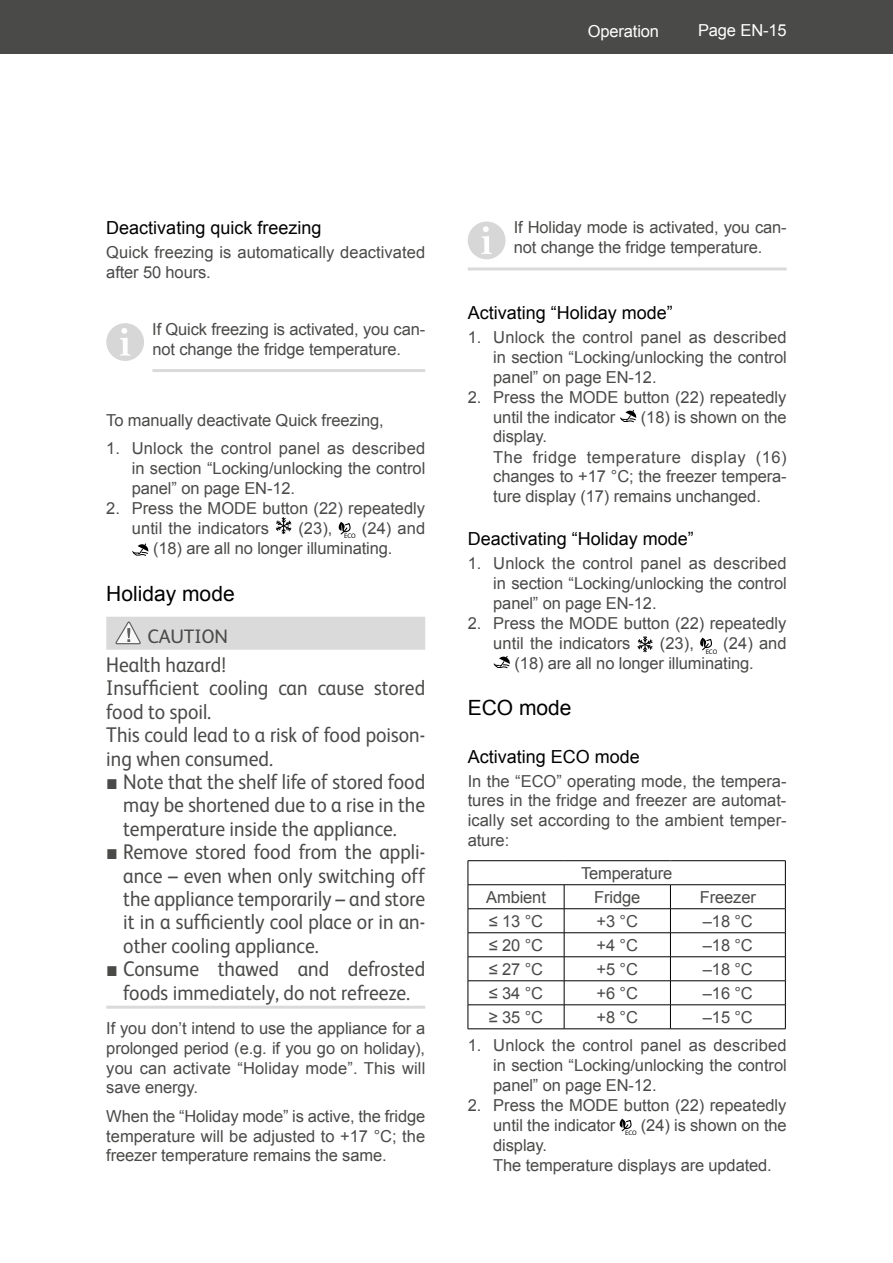
<style>
.page{position:relative;width:893px;height:1263px;background:#fff}
.page>*{position:absolute;margin:0;border:0;box-sizing:border-box;transform-origin:0 0}
.t1{font:21.3px/23.4px "FS Albert";color:#4a4a49;text-align:justify;scale:.92 1}
.t2{font:21px "Arial";color:#000}
.t3{font:19.5px "FS Albert";letter-spacing:-.005em;color:#4a4a49}
.t4{font:18px "Arial";color:#000}
.t5{font:16.5px/19.8px "Arial";letter-spacing:-.01em;color:#4a4a49}
.t6{font:16.5px "Arial";letter-spacing:-.01em;color:#fff}
.t7{font:6.6px "Myriad Pro";letter-spacing:-.01em;color:#000}
.s1{font-family:"Arial"}
</style>
<div class="page">
<div style="left:0;top:0;width:893px;height:54px;background:#4a4a49"></div>
<hr style="left:152px;top:369px;width:273px;height:3px;background:#dadada">
<div style="left:106px;top:617px;width:319px;height:33px;background:#dadada"></div>
<hr style="left:106px;top:1006px;width:319px;height:3px;background:#dadada">
<div style="left:107px;top:324px;width:36px;height:36px;background:#d7d7d7;border-radius:50%"></div>
<div style="left:106px;top:323px;width:38px;height:38px;border:2px solid #d0d0d0;border-radius:50%"></div>
<svg style="left:120px;top:328px;width:11px;height:28px"></svg>
<svg style="left:275px;top:517px;width:17px;height:17px"></svg>
<svg style="left:339px;top:522px;width:12px;height:13px"></svg>
<svg style="left:132px;top:543px;width:17px;height:13px"></svg>
<svg style="left:116px;top:621px;width:25px;height:24px"></svg>
<hr style="left:468px;top:267px;width:319px;height:3px;background:#dadada">
<div style="left:469px;top:223px;width:35px;height:35px;background:#d7d7d7;border-radius:50%"></div>
<div style="left:468px;top:222px;width:37px;height:37px;border:2px solid #d0d0d0;border-radius:50%"></div>
<svg style="left:481px;top:226px;width:11px;height:28px"></svg>
<svg style="left:620px;top:410px;width:16px;height:12px"></svg>
<svg style="left:637px;top:636px;width:16px;height:16px"></svg>
<svg style="left:700px;top:638px;width:12px;height:13px"></svg>
<svg style="left:494px;top:656px;width:16px;height:12px"></svg>
<hr style="left:468px;top:860px;width:96px;height:1px;background:#000">
<hr style="left:564px;top:860px;width:106px;height:1px;background:#000">
<hr style="left:670px;top:860px;width:115px;height:1px;background:#000">
<hr style="left:468px;top:884px;width:96px;height:1px;background:#000">
<hr style="left:564px;top:884px;width:106px;height:1px;background:#000">
<hr style="left:670px;top:884px;width:115px;height:1px;background:#000">
<hr style="left:468px;top:908px;width:96px;height:1px;background:#000">
<hr style="left:564px;top:908px;width:106px;height:1px;background:#000">
<hr style="left:670px;top:908px;width:115px;height:1px;background:#000">
<hr style="left:468px;top:932px;width:96px;height:1px;background:#000">
<hr style="left:564px;top:932px;width:106px;height:1px;background:#000">
<hr style="left:670px;top:932px;width:115px;height:1px;background:#000">
<hr style="left:468px;top:956px;width:96px;height:1px;background:#000">
<hr style="left:564px;top:956px;width:106px;height:1px;background:#000">
<hr style="left:670px;top:956px;width:115px;height:1px;background:#000">
<hr style="left:468px;top:980px;width:96px;height:1px;background:#000">
<hr style="left:564px;top:980px;width:106px;height:1px;background:#000">
<hr style="left:670px;top:980px;width:115px;height:1px;background:#000">
<hr style="left:468px;top:1004px;width:96px;height:1px;background:#000">
<svg style="left:468px;top:861px;width:1px;height:167px"></svg>
<hr style="left:564px;top:1004px;width:106px;height:1px;background:#000">
<svg style="left:564px;top:885px;width:1px;height:143px"></svg>
<hr style="left:670px;top:1004px;width:115px;height:1px;background:#000">
<svg style="left:670px;top:885px;width:1px;height:143px"></svg>
<svg style="left:785px;top:861px;width:1px;height:168px"></svg>
<hr style="left:468px;top:1028px;width:96px;height:1px;background:#000">
<hr style="left:564px;top:1028px;width:106px;height:1px;background:#000">
<hr style="left:670px;top:1028px;width:115px;height:1px;background:#000">
<svg style="left:620px;top:1119px;width:12px;height:13px"></svg>
<p class="t6" style="left:588px;top:21px;width:73px">Operation</p>
<p class="t6" style="left:698px;top:20px;width:90px">Page EN-15</p>
<p class="t4" style="left:106px;top:216px;width:217px">Deactivating quick freezing</p>
<p class="t5" style="left:106px;top:243px;width:320px">Quick freezing is automatically deactivated after 50 hours.</p>
<p class="t5" style="left:152px;top:319px;width:275px">If Quick freezing is activated, you can&shy;not change the fridge temperature.</p>
<p class="t5" style="left:106px;top:410px;width:279px">To manually deactivate Quick freezing,</p>
<p class="t5" style="left:132px;top:438px;width:295px;text-align:justify;text-indent:-26px">1. Unlock the control panel as described in section “Locking/unlocking the control panel” on page EN-12.</p>
<p class="t5" style="left:132px;top:498px;width:295px;line-height:20.2px;text-indent:-26px">2. Press the MODE button (22) repeatedly until the indicators</p>
<p class="t5" style="left:153px;top:519px;width:274px;text-indent:209px">(24) and (18) are all no longer illuminating.</p>
<p class="t2" style="left:106px;top:580px;width:130px">Holiday mode</p>
<p class="t3" style="left:147px;top:623px;width:82px">CAUTION</p>
<p class="t1" style="left:106px;top:652px;width:348px;text-align:left">Health hazard!<br>Insufficient cooling can cause stored food to spoil.<br>This could lead to a risk of food poison&shy;ing when consumed.</p>
<p class="t1" style="left:123px;top:769px;width:330px;text-indent:-17px"><span class="s1">■</span> Note that the shelf life of stored food may be shortened due to a rise in the temperature inside the appliance.</p>
<p class="t1" style="left:123px;top:839px;width:330px;text-indent:-17px"><span class="s1">■</span> Remove stored food from the appli&shy;ance – even when only switching off the appliance temporarily – and store it in a sufficiently cool place or in an&shy;other cooling appliance.</p>
<p class="t1" style="left:106px;top:956px;width:348px;text-align:center"><span class="s1">■</span> Consume thawed and defrosted foods immediately, do not refreeze.</p>
<p class="t5" style="left:106px;top:1018px;width:321px;text-align:justify">If you don’t intend to use the appliance for a prolonged period (e.g. if you go on holiday), you can activate “Holiday mode”. This will save energy.</p>
<p class="t5" style="left:106px;top:1106px;width:321px;text-align:justify">When the “Holiday mode” is active, the fridge temperature will be adjusted to +17 °C; the freezer temperature remains the same.</p>
<p class="t5" style="left:298px;top:519px;width:36px">(23),</p>
<p class="t7" style="left:344px;top:531px;width:13px">ECO</p>
<p class="t5" style="left:514px;top:218px;width:275px">If Holiday mode is activated, you can&shy;not change the fridge temperature.</p>
<p class="t4" style="left:468px;top:301px;width:207px">Activating “Holiday mode”</p>
<p class="t5" style="left:493px;top:327px;width:295px;text-align:justify;text-indent:-26px">1. Unlock the control panel as described in section “Locking/unlocking the control panel” on page EN-12.</p>
<p class="t5" style="left:493px;top:387px;width:295px;text-indent:-26px">2. Press the MODE button (22) repeatedly until the indicator</p>
<p class="t5" style="left:641px;top:407px;width:147px">(18) is shown on the</p>
<p class="t5" style="left:493px;top:427px;width:295px">display.<br>The fridge temperature display (16) changes to +17 °C; the freezer tempera&shy;ture display (17) remains unchanged.</p>
<p class="t4" style="left:468px;top:527px;width:228px">Deactivating “Holiday mode”</p>
<p class="t5" style="left:493px;top:554px;width:295px;text-align:justify;text-indent:-26px">1. Unlock the control panel as described in section “Locking/unlocking the control panel” on page EN-12.</p>
<p class="t5" style="left:493px;top:613px;width:295px;text-indent:-26px">2. Press the MODE button (22) repeatedly until the indicators</p>
<p class="t5" style="left:515px;top:633px;width:274px;text-indent:209px">(24) and (18) are all no longer illuminating.</p>
<p class="t2" style="left:468px;top:694px;width:105px">ECO mode</p>
<p class="t4" style="left:468px;top:744px;width:174px">Activating ECO mode</p>
<p class="t5" style="left:468px;top:771px;width:320px;text-align:justify">In the “ECO” operating mode, the tempera&shy;tures in the fridge and freezer are automat&shy;ically set according to the ambient temper&shy;ature:</p>
<p class="t5" style="left:581px;top:863px;width:93px">Temperature</p>
<p class="t5" style="left:486px;top:887px;width:61px">Ambient</p>
<p class="t5" style="left:594px;top:887px;width:48px">Fridge</p>
<p class="t5" style="left:700px;top:887px;width:58px">Freezer</p>
<p class="t5" style="left:489px;top:911px;width:56px">≤ 13 °C</p>
<p class="t5" style="left:597px;top:911px;width:43px">+3 °C</p>
<p class="t5" style="left:703px;top:911px;width:51px">–18 °C</p>
<p class="t5" style="left:489px;top:935px;width:56px">≤ 20 °C</p>
<p class="t5" style="left:597px;top:935px;width:43px">+4 °C</p>
<p class="t5" style="left:703px;top:935px;width:51px">–18 °C</p>
<p class="t5" style="left:489px;top:959px;width:56px">≤ 27 °C</p>
<p class="t5" style="left:597px;top:959px;width:43px">+5 °C</p>
<p class="t5" style="left:703px;top:959px;width:51px">–18 °C</p>
<p class="t5" style="left:489px;top:983px;width:56px">≤ 34 °C</p>
<p class="t5" style="left:597px;top:983px;width:43px">+6 °C</p>
<p class="t5" style="left:703px;top:983px;width:51px">–16 °C</p>
<p class="t5" style="left:489px;top:1007px;width:56px">≥ 35 °C</p>
<p class="t5" style="left:597px;top:1007px;width:43px">+8 °C</p>
<p class="t5" style="left:703px;top:1007px;width:51px">–15 °C</p>
<p class="t5" style="left:493px;top:1036px;width:295px;text-align:justify;text-indent:-26px">1. Unlock the control panel as described in section “Locking/unlocking the control panel” on page EN-12.</p>
<p class="t5" style="left:493px;top:1095px;width:295px;text-indent:-26px">2. Press the MODE button (22) repeatedly until the indicator</p>
<p class="t7" style="left:625px;top:1128px;width:13px">ECO</p>
<p class="t5" style="left:641px;top:1115px;width:147px">(24) is shown on the</p>
<p class="t5" style="left:493px;top:1135px;width:280px;line-height:20.2px">display.<br>The temperature displays are updated.</p>
<p class="t5" style="left:660px;top:633px;width:36px">(23),</p>
<p class="t7" style="left:706px;top:647px;width:13px">ECO</p>
</div>
